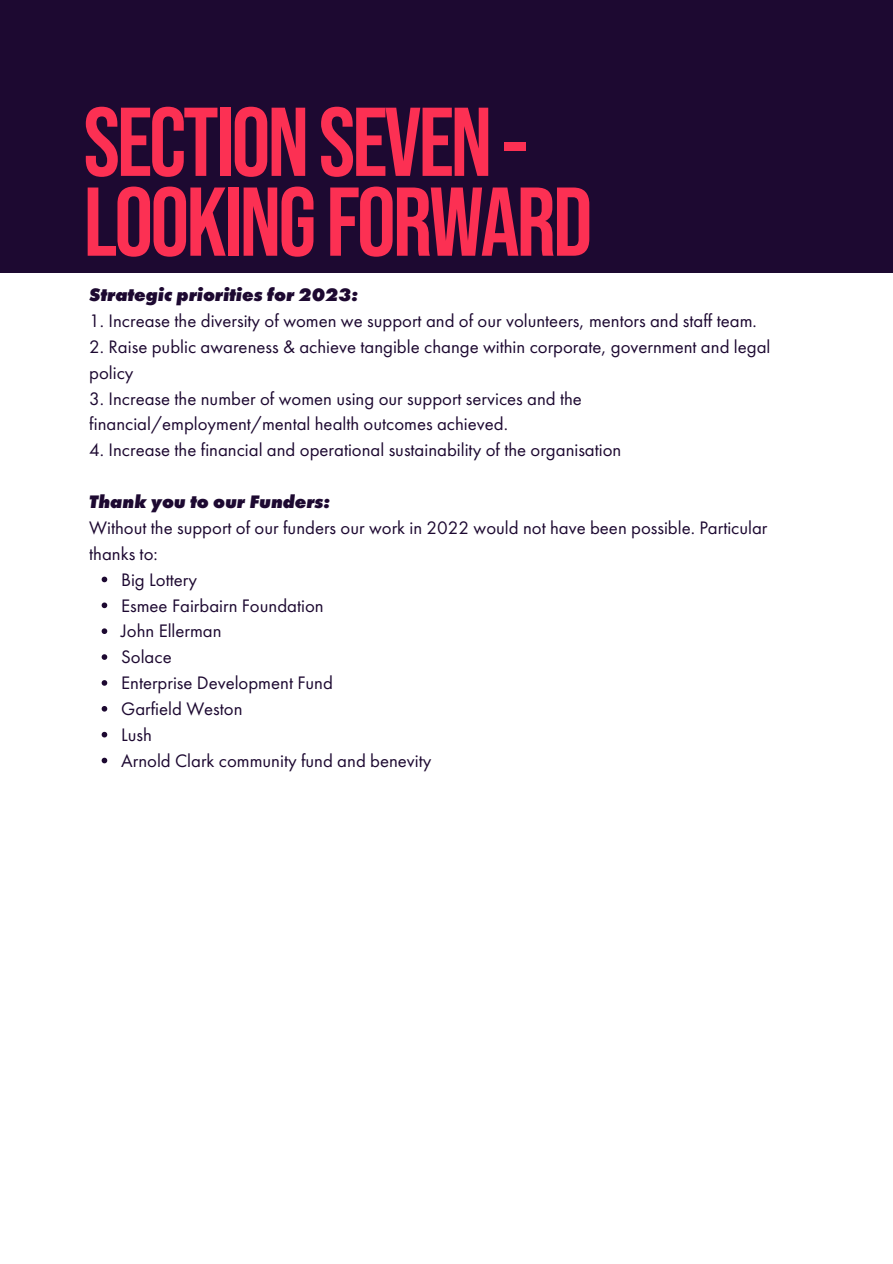
<style>
.page{position:relative;width:893px;height:1264px;background:#fff}
.page>*{position:absolute;margin:0;border:0;box-sizing:border-box;transform-origin:0 0}
.t1{font:700 97.35px "Bebas Neue Pro";letter-spacing:-.03em;color:#fc3053}
.t2{font:18.75px/25.8px "Futura PT";color:#1d0931}
.t3{font:italic 800 18.75px "Futura PT";color:#1d0931}
</style>
<div class="page">
<div style="left:0;top:0;width:892px;height:272px;background:#1d0931"></div>
<svg style="left:102px;top:576px;width:5px;height:6px"></svg>
<svg style="left:102px;top:602px;width:5px;height:6px"></svg>
<svg style="left:102px;top:628px;width:5px;height:6px"></svg>
<svg style="left:102px;top:654px;width:5px;height:6px"></svg>
<svg style="left:102px;top:680px;width:5px;height:5px"></svg>
<svg style="left:102px;top:706px;width:5px;height:5px"></svg>
<svg style="left:102px;top:731px;width:5px;height:6px"></svg>
<svg style="left:102px;top:757px;width:5px;height:6px"></svg>
<p class="t1" style="left:84px;top:97px;width:446px">SECTIONSEVEN-</p>
<p class="t1" style="left:84px;top:177px;width:510px">LOOKINGFORWARD</p>
<p class="t3" style="left:89px;top:287px;width:270px">Strategic priorities for 2023:</p>
<p class="t2" style="left:89px;top:308px;width:669px">1. Increase the diversity of women we support and of our volunteers, mentors and staff team.</p>
<p class="t2" style="left:89px;top:333px;width:682px">2. Raise public awareness &amp; achieve tangible change within corporate, government and legal policy</p>
<p class="t2" style="left:89px;top:385px;width:494px">3. Increase the number of women using our support services and the financial/employment/mental health outcomes achieved.</p>
<p class="t2" style="left:89px;top:437px;width:533px">4. Increase the financial and operational sustainability of the organisation</p>
<p class="t3" style="left:89px;top:493px;width:242px">Thank you to our Funders:</p>
<p class="t2" style="left:89px;top:514px;width:679px">Without the support of our funders our work in 2022 would not have been possible. Particular thanks to:</p>
<p class="t2" style="left:121px;top:566px;width:77px">Big Lottery</p>
<p class="t2" style="left:121px;top:592px;width:204px">Esmee Fairbairn Foundation</p>
<p class="t2" style="left:121px;top:618px;width:102px">John Ellerman</p>
<p class="t2" style="left:121px;top:644px;width:52px">Solace</p>
<p class="t2" style="left:121px;top:669px;width:213px">Enterprise Development Fund</p>
<p class="t2" style="left:121px;top:695px;width:123px">Garfield Weston</p>
<p class="t2" style="left:121px;top:721px;width:32px">Lush</p>
<p class="t2" style="left:121px;top:747px;width:312px">Arnold Clark community fund and benevity</p>
</div>
